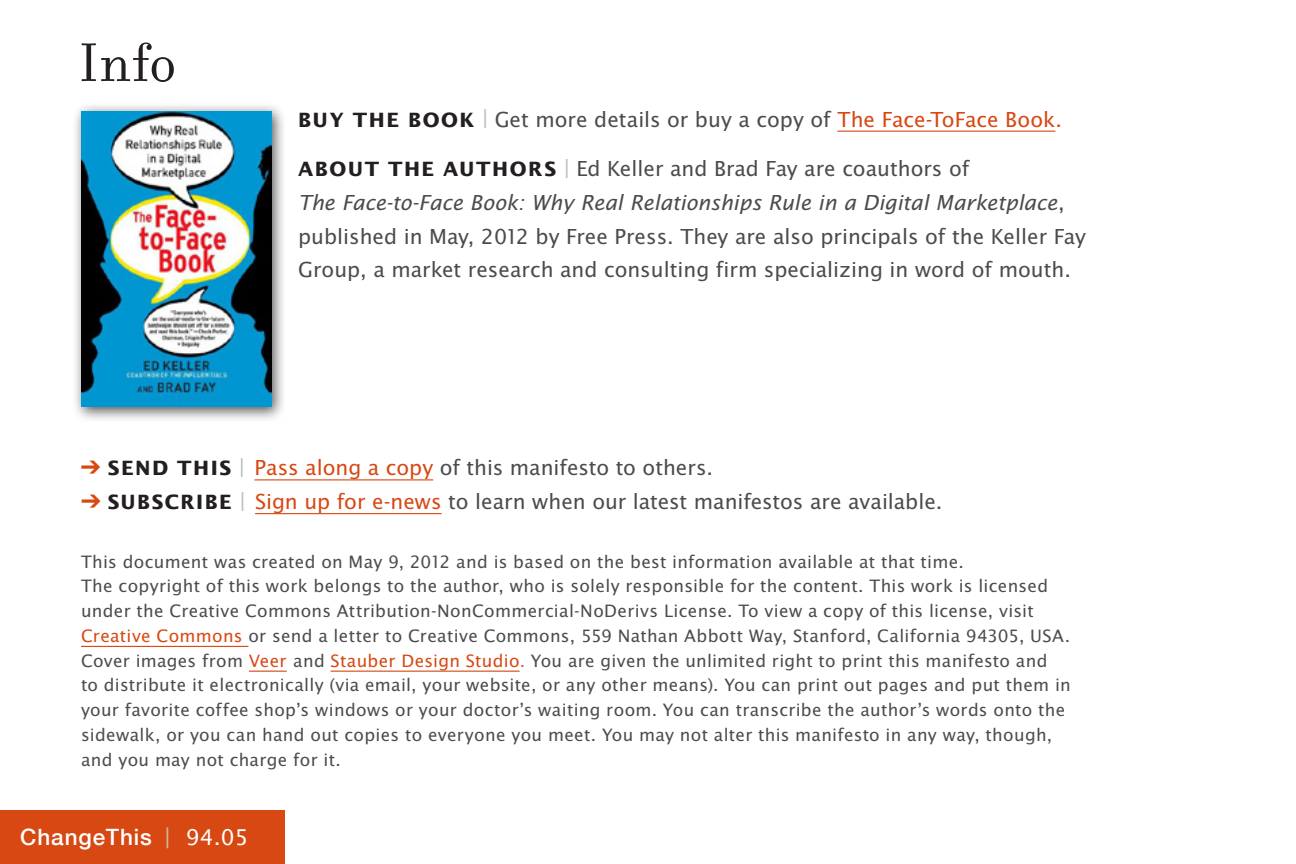
<style>
.page{position:relative;width:1296px;height:864px;background:#fff}
.page>*{position:absolute;margin:0;border:0;box-sizing:border-box;transform-origin:0 0}
.t1{font:58.5px "Filosofia OT";color:#231f20}
.t2{font:22.5px/33.8px "Lucida Sans EFOP";color:#4b4c4d}
.t3{font:500 22.5px "Helvetica Neue";letter-spacing:.04em;color:#fff}
.t4{font:18.45px/24.8px "Lucida Sans EFOP";letter-spacing:.015em;color:#4b4c4d}
.s1{font-weight:700;font-size:21.38px;color:#231f20}
.s2{color:#bcbdc0}
.s3{color:#d74812}
.s4{font-style:italic}
.s5{color:#dd6336}
.s6{font-family:"Lucida Sans EFOP";font-weight:400;font-size:24.75px;color:#d2b696}
.s7{font-family:"Lucida Sans EFOP";font-weight:400;font-size:23.62px}
</style>
<div class="page">
<div style="left:0;top:810px;width:285px;height:54px;background:#d74812"></div>
<hr style="left:837px;top:131px;width:218px;height:1px;background:#d74812">
<hr style="left:254px;top:479px;width:179px;height:1px;background:#d74812">
<hr style="left:255px;top:513px;width:187px;height:1px;background:#d74812">
<hr style="left:81px;top:646px;width:167px;height:1px;background:#d74812">
<hr style="left:249px;top:671px;width:38px;height:1px;background:#d74812">
<hr style="left:331px;top:671px;width:189px;height:1px;background:#d74812">
<div style="left:72px;top:102px;width:215px;height:321px;background:#231f20;opacity:.75"></div>
<img style="left:81px;top:111px;width:190px;height:296px">
<h1 class="t1" style="left:79px;top:30px;width:99px">Info</h1>
<p class="t2" style="left:298px;top:103px;width:765px"><span class="s1">BUY THE BOOK</span> <span class="s2">|</span> Get more details or buy a copy of <span class="s3">The Face-ToFace Book.</span></p>
<p class="t2" style="left:298px;top:153px;width:789px"><span class="s1">ABOUT THE AUTHORS</span> <span class="s2">|</span> Ed Keller and Brad Fay are coauthors of<br><span class="s4">The Face-to-Face Book: Why Real Relationships Rule in a Digital Marketplace</span>, published in May, 2012 by Free Press. They are also principals of the Keller Fay Group, a market research and consulting firm specializing in word of mouth.</p>
<p class="t2" style="left:81px;top:452px;width:634px"><span class="s3">➔</span> <span class="s1">SEND THIS</span> <span class="s2">|</span> <span class="s3">Pass along a copy</span> of this manifesto to others.</p>
<p class="t2" style="left:81px;top:486px;width:863px"><span class="s3">➔</span> <span class="s1">SUBSCRIB E</span> <span class="s2">|</span> <span class="s3">Sign up for e-news</span> to learn when our latest manifestos are available.</p>
<p class="t4" style="left:81px;top:550px;width:991px">This document was created on May 9, 2012 and is based on the best information available at that time.<br>The copyright of this work belongs to the author, who is solely responsible for the content. This work is licensed under the Creative Commons Attribution-NonCommercial-NoDerivs License. To view a copy of this license, visit <span class="s3">Creative Commons</span> or send a letter to Creative Commons, 559 Nathan Abbott Way, Stanford, California 94305, USA.<br>Cover images from <span class="s3">Veer</span> and <span class="s3">Stauber Design Studio</span><span class="s5">.</span> You are given the unlimited right to print this manifesto and<br>to distribute it electronically (via email, your website, or any other means). You can print out pages and put them in your favorite coffee shop’s windows or your doctor’s waiting room. You can transcribe the author’s words onto the sidewalk, or you can hand out copies to everyone you meet. You may not alter this manifesto in any way, though, and you may not charge for it.</p>
<p class="t3" style="left:20px;top:823px;width:230px">ChangeThis <span class="s6">|</span> <span class="s7">94.05</span></p>
</div>
